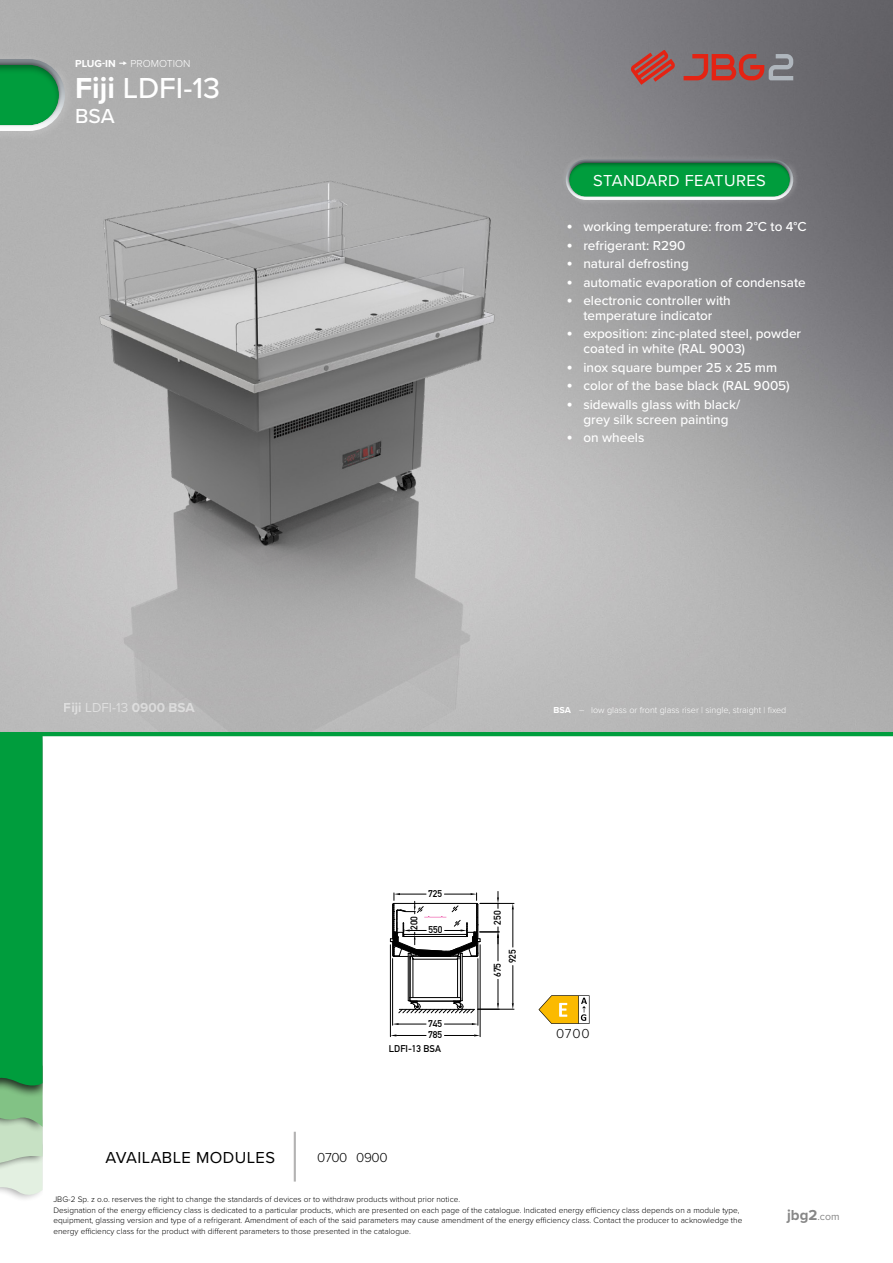
<style>
.page{position:relative;width:893px;height:1263px;background:#fff}
.page>*{position:absolute;margin:0;border:0;box-sizing:border-box;transform-origin:0 0}
.t1{font:500 30px "Proxima Nova";color:#fff}
.t2{font:500 21px "Proxima Nova";color:#fff}
.t3{font:16.5px "Proxima Nova";letter-spacing:.025em;color:#fff}
.t4{font:16.5px "Proxima Nova";letter-spacing:.025em;color:#000}
.t5{font:700 15px "Proxima Nova";color:#878787}
.t6{font:500 13.5px/15px "Proxima Nova";color:#fff;text-align:center}
.t7{font:700 13.5px "Proxima Nova";color:#fff}
.t8{font:300 13.5px "Proxima Nova";letter-spacing:-.03em;color:#000}
.t9{font:300 10.5px "Proxima Nova";color:#fff}
.t10{font:700 10.5px "Proxima Nova";color:#fff}
.t11{font:9.6px/14.9px "DIN Mittelschrift Std";color:#000}
.t12{font:300 9px "Proxima Nova";color:#fff}
.t13{font:300 8.25px/10.5px "Proxima Nova";color:#000}
.s1{font-weight:700}
.s2{font-size:18px}
.s3{font-weight:400}
.s4{font-weight:400;font-size:10.5px}
</style>
<div class="page">
<img style="left:0;top:0;width:893px;height:732px">
<hr style="left:294px;top:1132px;width:2px;height:49px;background:#b3b2b2">
<div style="left:560px;top:153px;width:227px;height:44px;background:#fff;opacity:.25"></div>
<div style="left:569px;top:159px;width:231px;height:47px;background:#fff;opacity:.2"></div>
<svg style="left:566px;top:159px;width:227px;height:41px"></svg>
<div style="left:568px;top:160px;width:223px;height:37px;background:#000;opacity:.36"></div>
<div style="left:569px;top:162px;width:223px;height:36px;background:#000;opacity:.35"></div>
<svg style="left:0;top:736px;width:43px;height:463px;background:#2eaa5b"></svg>
<div style="left:0;top:49px;width:55px;height:77px;background:#b0b0b0"></div>
<div style="left:0;top:59px;width:76px;height:81px;background:#b1b1b1"></div>
<svg style="left:0;top:59px;width:65px;height:72px"></svg>
<div style="left:0;top:64px;width:60px;height:63px;background:#000;opacity:.35"></div>
<hr style="left:0;top:732px;width:893px;height:4px;background:#009d3d">
<hr style="left:413px;top:959px;width:1px;height:38px;background:#000">
<hr style="left:457px;top:959px;width:1px;height:38px;background:#000">
<hr style="left:410px;top:953px;width:1px;height:44px;background:#000">
<hr style="left:460px;top:953px;width:1px;height:44px;background:#000">
<hr style="left:462px;top:953px;width:1px;height:47px;background:#000">
<hr style="left:408px;top:953px;width:1px;height:47px;background:#000">
<svg style="left:399px;top:979px;width:100px;height:34px"></svg>
<hr style="left:478px;top:1009px;width:36px;height:1px;background:#000">
<hr style="left:480px;top:903px;width:34px;height:1px;background:#000">
<hr style="left:513px;top:965px;width:1px;height:38px;background:#000">
<hr style="left:513px;top:909px;width:1px;height:38px;background:#000">
<svg style="left:512px;top:1003px;width:2px;height:6px"></svg>
<hr style="left:478px;top:959px;width:1px;height:66px;background:#000">
<hr style="left:392px;top:958px;width:1px;height:67px;background:#000">
<svg style="left:444px;top:1023px;width:34px;height:2px"></svg>
<svg style="left:393px;top:1023px;width:33px;height:2px"></svg>
<hr style="left:480px;top:945px;width:1px;height:92px;background:#000">
<hr style="left:390px;top:945px;width:1px;height:92px;background:#000">
<hr style="left:444px;top:1035px;width:30px;height:1px;background:#000">
<hr style="left:396px;top:1035px;width:30px;height:1px;background:#000">
<svg style="left:390px;top:891px;width:109px;height:70px"></svg>
<img style="left:0;top:166px;width:564px;height:566px">
<svg style="left:631px;top:50px;width:44px;height:34px"></svg>
<svg style="left:684px;top:54px;width:109px;height:26px;background:#9e5f5d"></svg>
<svg style="left:538px;top:995px;width:51px;height:29px"></svg>
<svg style="left:119px;top:62px;width:8px;height:4px"></svg>
<p class="t10" style="left:75px;top:56px;width:42px">PLUG-IN</p>
<p class="t9" style="left:131px;top:56px;width:61px">PROMOTION</p>
<h1 class="t1" style="left:75px;top:66px;width:146px"><span class="s1">Fiji</span> LDFI-13</h1>
<h2 class="t2" style="left:75px;top:101px;width:41px">BSA</h2>
<h3 class="t3" style="left:593px;top:168px;width:174px">STANDARD FEATURES</h3>
<h3 class="t6" style="left:566px;top:219px;width:242px"><span class="s2">•</span> working temperature: from 2°C to 4°C</h3>
<h3 class="t6" style="left:566px;top:237px;width:120px"><span class="s2">•</span> refrigerant: R290</h3>
<h3 class="t6" style="left:566px;top:256px;width:124px"><span class="s2">•</span> natural defrosting</h3>
<h3 class="t6" style="left:566px;top:274px;width:241px"><span class="s2">•</span> automatic evaporation of condensate</h3>
<h3 class="t6" style="left:566px;top:293px;width:166px"><span class="s2">•</span> electronic controller with temperature indicator</h3>
<h3 class="t6" style="left:583px;top:326px;width:219px;text-align:left;text-indent:-17px"><span class="s2">•</span> exposition: zinc-plated steel, powder coated in white (RAL 9003)</h3>
<h3 class="t6" style="left:566px;top:359px;width:212px"><span class="s2">•</span> inox square bumper 25 x 25 mm</h3>
<h3 class="t6" style="left:566px;top:378px;width:225px"><span class="s2">•</span> color of the base black (RAL 9005)</h3>
<h3 class="t6" style="left:566px;top:396px;width:175px"><span class="s2">•</span> sidewalls glass with black/ grey silk screen painting</h3>
<h3 class="t6" style="left:566px;top:430px;width:79px"><span class="s2">•</span> on wheels</h3>
<h3 class="t7" style="left:64px;top:698px;width:132px">Fiji <span class="s3">LDFI-13</span> 0900 BSA</h3>
<p class="t12" style="left:554px;top:703px;width:234px"><span class="s1">BSA</span> – low glass or front glass riser | single, straight | fixed</p>
<h3 class="t4" style="left:105px;top:1145px;width:171px">AVAILABLE MODULES</h3>
<p class="t11" style="left:407px;top:930px;width:15px;rotate:-90deg">200</p>
<p class="t11" style="left:428px;top:886px;width:15px">725</p>
<p class="t11" style="left:428px;top:923px;width:15px">550</p>
<p class="t11" style="left:428px;top:1016px;width:15px">745</p>
<p class="t11" style="left:428px;top:1028px;width:15px">785</p>
<p class="t11" style="left:389px;top:1041px;width:54px">LDFI-13 BSA</p>
<h3 class="t8" style="left:317px;top:1147px;width:72px">0700 0900</h3>
<p class="t11" style="left:490px;top:924px;width:15px;rotate:-90deg">250</p>
<p class="t11" style="left:490px;top:963px;width:15px;text-indent:-14px;rotate:-90deg">675<br>925</p>
<h3 class="t8" style="left:556px;top:1023px;width:35px">0700</h3>
<p class="t13" style="left:53px;top:1194px;width:690px">JBG-2 Sp. z o.o. reserves the right to change the standards of devices or to withdraw products without prior notice.<br>Designation of the energy efficiency class is dedicated to a particular products, which are presented on each page of the catalogue. Indicated energy efficiency class depends on a module type, equipment, glassing version and type of a refrigerant. Amendment of each of the said parameters may cause amendment of the energy efficiency class. Contact the producer to acknowledge the energy efficiency class for the product with different parameters to those presented in the catalogue.</p>
<h3 class="t5" style="left:787px;top:1204px;width:54px">jbg2<span class="s4">.com</span></h3>
</div>
